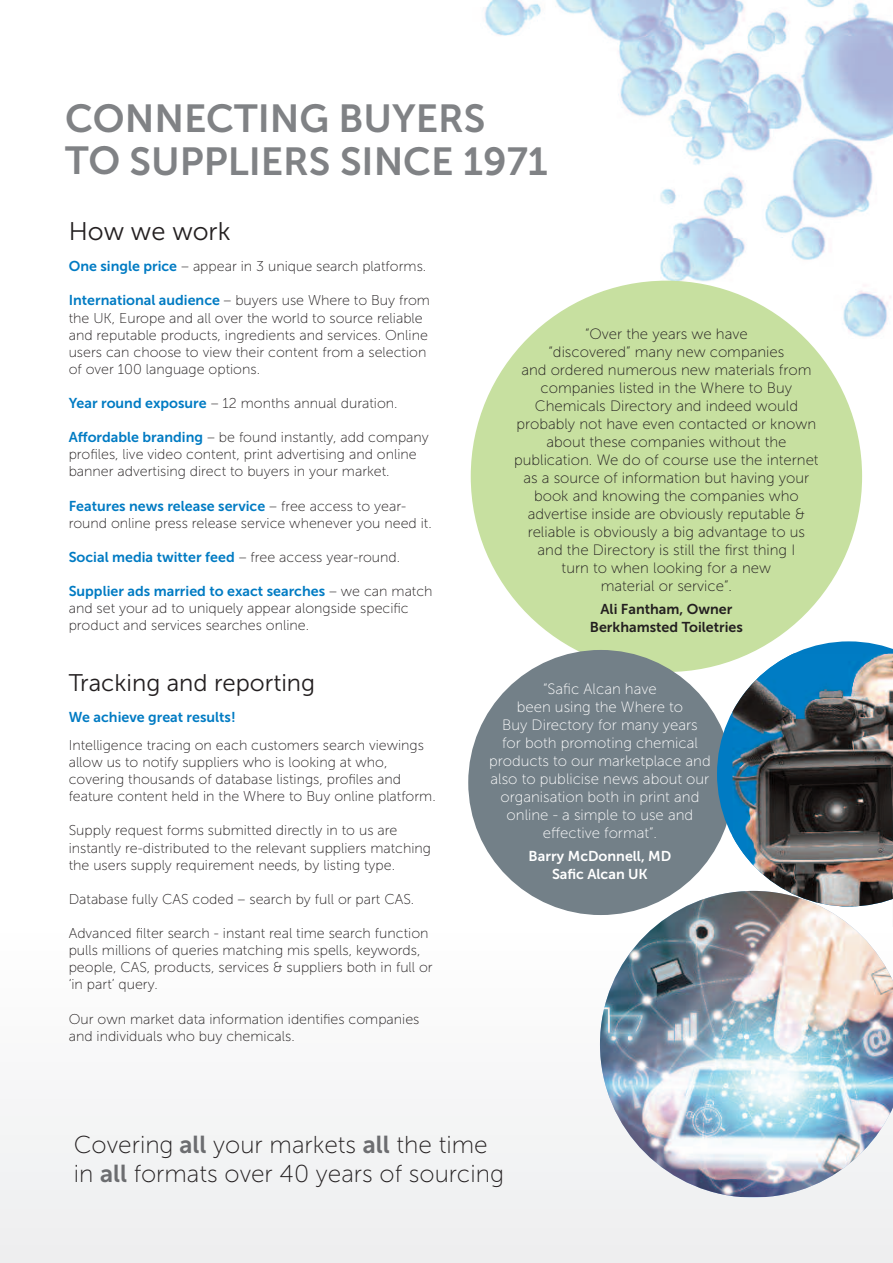
<style>
.page{position:relative;width:893px;height:1263px;background:#fff}
.page>*{position:absolute;margin:0;border:0;box-sizing:border-box;transform-origin:0 0}
.t1{font:39px/42.6px "Museo Sans 700";color:#808285}
.t2{font:25.5px "Museo Sans 300";color:#231f20}
.t3{font:24.45px/29.2px "Museo Sans 100";color:#231f20}
.t4{font:24px "Museo Sans 300";color:#231f20}
.t5{font:15px/18px "Museo Sans 100";color:#231f20;text-align:center}
.t6{font:15px/18px "Museo Sans 100";color:#fff;text-align:center}
.t7{font:14.25px/17.1px "Museo Sans 100";color:#231f20}
.t8{font:14.25px "Museo Sans 700";color:#007bc3}
.t9{font:14.25px/17.1px "Museo Sans 700";color:#231f20;text-align:center}
.t10{font:14.25px/17.7px "Museo Sans 700";color:#fff;text-align:center}
.s1{font-family:"Museo Sans 700";color:#007bc3}
.s2{font-family:"Museo Sans 100";color:#231f20}
.s3{font-family:"Museo Sans 700";color:#6c6d70}
</style>
<div class="page">
<img style="left:470px;top:0;width:423px;height:539px">
<div style="left:0;top:927px;width:893px;height:336px;background:#f5f5f6"></div>
<div style="left:471px;top:281px;width:391px;height:391px;background:#c7e0a0;border-radius:50%"></div>
<div style="left:468px;top:650px;width:265px;height:265px;background:#738088;border-radius:50%"></div>
<svg style="left:717px;top:641px;width:176px;height:205px"></svg>
<img style="left:732px;top:653px;width:161px;height:238px">
<img style="left:600px;top:891px;width:293px;height:305px">
<h1 class="t1" style="left:65px;top:97px;width:484px">CONNECTING BUYERS<br>TO SUPPLIERS SINCE 1971</h1>
<h2 class="t2" style="left:69px;top:217px;width:163px">How we work</h2>
<p class="t7" style="left:69px;top:258px;width:359px"><span class="s1">One single price</span> – appear in 3 unique search platforms.</p>
<p class="t7" style="left:69px;top:292px;width:363px"><span class="s1">International audience</span> – buyers use Where to Buy from the uK, Europe and all over the world to source reliable and reputable products, ingredients and services. Online users can choose to view their content from a selection of over 100 language options.</p>
<p class="t7" style="left:69px;top:395px;width:330px"><span class="s1">Year round exposure</span> – 12 months annual duration.</p>
<p class="t7" style="left:69px;top:429px;width:362px"><span class="s1">Affordable branding</span> – be found instantly, add company profiles, live video content, print advertising and online banner advertising direct to buyers in your market.</p>
<p class="t8" style="left:69px;top:497px;width:339px">Features news release service <span class="s2">– free access to year-</span></p>
<p class="t7" style="left:69px;top:514px;width:365px">round online press release service whenever you need it.</p>
<p class="t8" style="left:69px;top:549px;width:333px">Social media twitter feed <span class="s2">– free access year-round.</span></p>
<p class="t8" style="left:69px;top:583px;width:365px">Supplier ads married to exact searches <span class="s2">– we can match</span></p>
<p class="t7" style="left:69px;top:600px;width:342px">and set your ad to uniquely appear alongside specific product and services searches online.</p>
<h3 class="t4" style="left:69px;top:668px;width:248px">Tracking and reporting</h3>
<p class="t8" style="left:69px;top:708px;width:169px">We achieve great results!</p>
<p class="t7" style="left:69px;top:736px;width:369px">Intelligence tracing on each customers search viewings allow us to notify suppliers who is looking at who, covering thousands of database listings, profiles and feature content held in the Where to Buy online platform.</p>
<p class="t7" style="left:69px;top:822px;width:364px">Supply request forms submitted directly in to us are instantly re-distributed to the relevant suppliers matching the users supply requirement needs, by listing type.</p>
<p class="t7" style="left:69px;top:890px;width:347px">Database fully CAS coded – search by full or part CAS.</p>
<p class="t7" style="left:69px;top:924px;width:366px">Advanced filter search - instant real time search function pulls millions of queries matching mis spells, keywords, people, CAS, products, services &amp; suppliers both in full or ‘in part’ query.</p>
<p class="t7" style="left:69px;top:1010px;width:352px">Our own market data information identifies companies and individuals who buy chemicals.</p>
<p class="t5" style="left:514px;top:325px;width:306px">“Over the years we have<br>“discovered” many new companies<br>and ordered numerous new materials from companies listed in the Where to Buy Chemicals Directory and indeed would probably not have even contacted or known about these companies without the publication. We do of course use the internet as a source of information but having your book and knowing the companies who advertise inside are obviously reputable &amp; reliable is obviously a big advantage to us and the Directory is still the first thing I<br>turn to when looking for a new<br>material or service”.</p>
<p class="t9" style="left:590px;top:601px;width:154px">Ali Fantham, Owner<br>Berkhamsted Toiletries</p>
<p class="t6" style="left:489px;top:680px;width:223px">“Safic Alcan have<br>been using the Where to<br>Buy Directory for many years<br>for both promoting chemical products to our marketplace and also to publicise news about our organisation both in print and online - a simple to use and effective format”.</p>
<p class="t10" style="left:529px;top:847px;width:144px">Barry McDonnell, MD<br>Safic Alcan UK</p>
<h3 class="t3" style="left:74px;top:1129px;width:432px">Covering <span class="s3">all</span> your markets <span class="s3">all</span> the time in <span class="s3">all</span> formats over 40 years of sourcing</h3>
</div>
